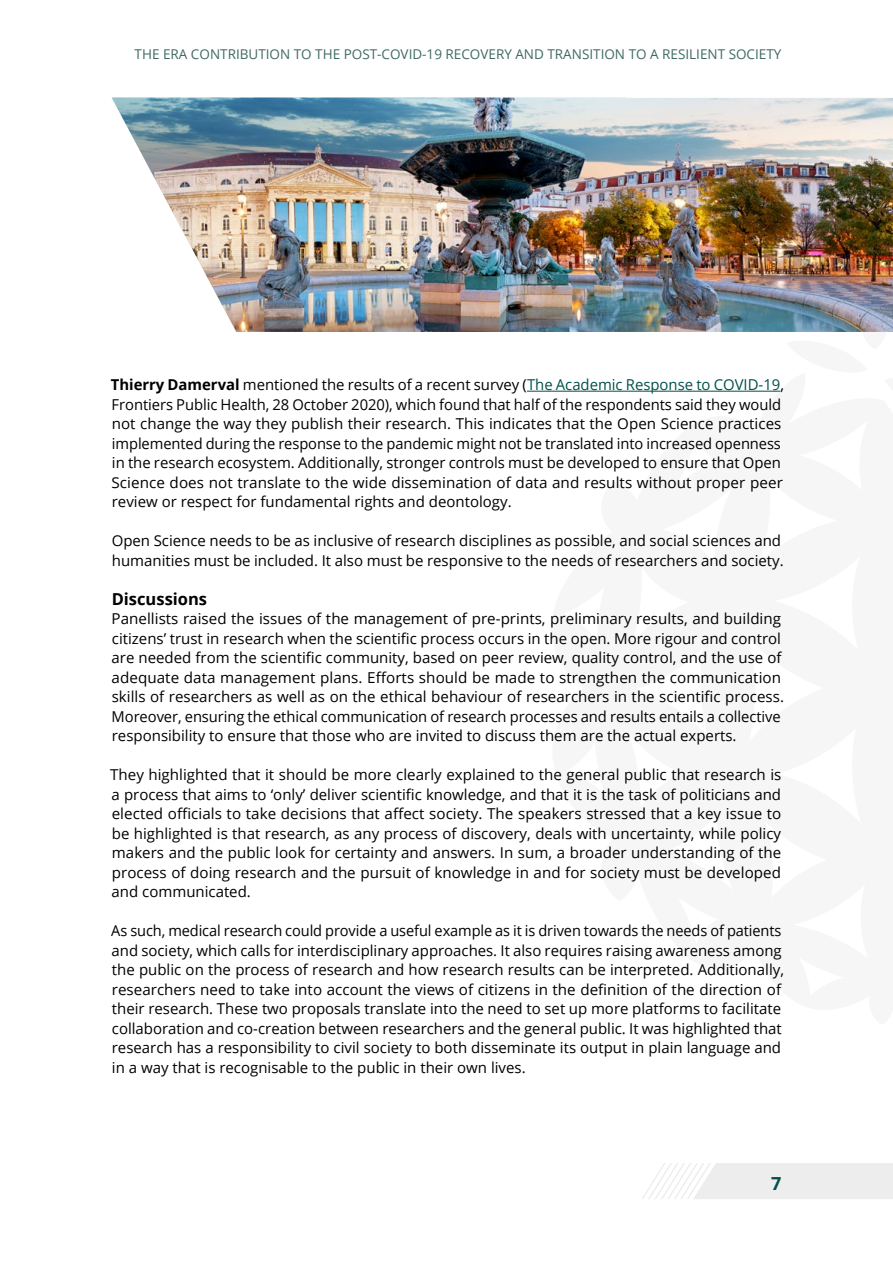
<style>
.page{position:relative;width:893px;height:1263px;background:#fff}
.page>*{position:absolute;margin:0;border:0;box-sizing:border-box;transform-origin:0 0}
.t1{font:700 18px "Open Sans";color:#01514a}
.Heading_3{font:700 16.5px "Open Sans";color:#000}
.Body{font:15px/19.5px "Open Sans";color:#000}
.t2{font:13.5px "Open Sans";color:#3f6a64}
.s1{font-weight:700}
.s2{color:#01514a}
</style>
<div class="page">
<svg style="left:642px;top:1163px;width:251px;height:36px"></svg>
<hr style="left:527px;top:391px;width:253px;height:1px;background:#01514a">
<img style="left:112px;top:98px;width:781px;height:234px">
<p class="t2" style="left:135px;top:44px;width:648px">THE ERA CONTRIBUTION TO THE POST-COVID-19 RECOVERY AND TRANSITION TO A RESILIENT SOCIETY</p>
<p class="Body" style="left:111px;top:374px;width:675px"><span class="s1">Thierry Damerval</span> mentioned the results of a recent survey (<span class="s2">The Academic Response to COVID-19</span>, Frontiers Public Health, 28 October 2020), which found that half of the respondents said they would not change the way they publish their research. This indicates that the Open Science practices implemented during the response to the pandemic might not be translated into increased openness in the research ecosystem. Additionally, stronger controls must be developed to ensure that Open Science does not translate to the wide dissemination of data and results without proper peer review or respect for fundamental rights and deontology.</p>
<p class="Body" style="left:112px;top:530px;width:674px">Open Science needs to be as inclusive of research disciplines as possible, and social sciences and humanities must be included. It also must be responsive to the needs of researchers and society.</p>
<p class="Heading_3" style="left:112px;top:587px;width:97px">Discussions</p>
<p class="Body" style="left:112px;top:608px;width:674px">Panellists raised the issues of the management of pre-prints, preliminary results, and building citizens’ trust in research when the scientific process occurs in the open. More rigour and control are needed from the scientific community, based on peer review, quality control, and the use of adequate data management plans. Efforts should be made to strengthen the communication skills of researchers as well as on the ethical behaviour of researchers in the scientific process.<br>Moreover, ensuring the ethical communication of research processes and results entails a collective responsibility to ensure that those who are invited to discuss them are the actual experts.</p>
<p class="Body" style="left:110px;top:764px;width:673px;text-align:justify">They highlighted that it should be more clearly explained to the general public that research is a process that aims to ‘only’ deliver scientific knowledge, and that it is the task of politicians and elected officials to take decisions that affect society. The speakers stressed that a key issue to be highlighted is that research, as any process of discovery, deals with uncertainty, while policy makers and the public look for certainty and answers. In sum, a broader understanding of the process of doing research and the pursuit of knowledge in and for society must be developed and communicated.</p>
<p class="Body" style="left:111px;top:920px;width:674px">As such, medical research could provide a useful example as it is driven towards the needs of patients and society, which calls for interdisciplinary approaches. It also requires raising awareness among the public on the process of research and how research results can be interpreted. Additionally, researchers need to take into account the views of citizens in the definition of the direction of their research. These two proposals translate into the need to set up more platforms to facilitate collaboration and co-creation between researchers and the general public. It was highlighted that research has a responsibility to civil society to both disseminate its output in plain language and in a way that is recognisable to the public in their own lives.</p>
<p class="t1" style="left:771px;top:1170px;width:12px">7</p>
</div>
